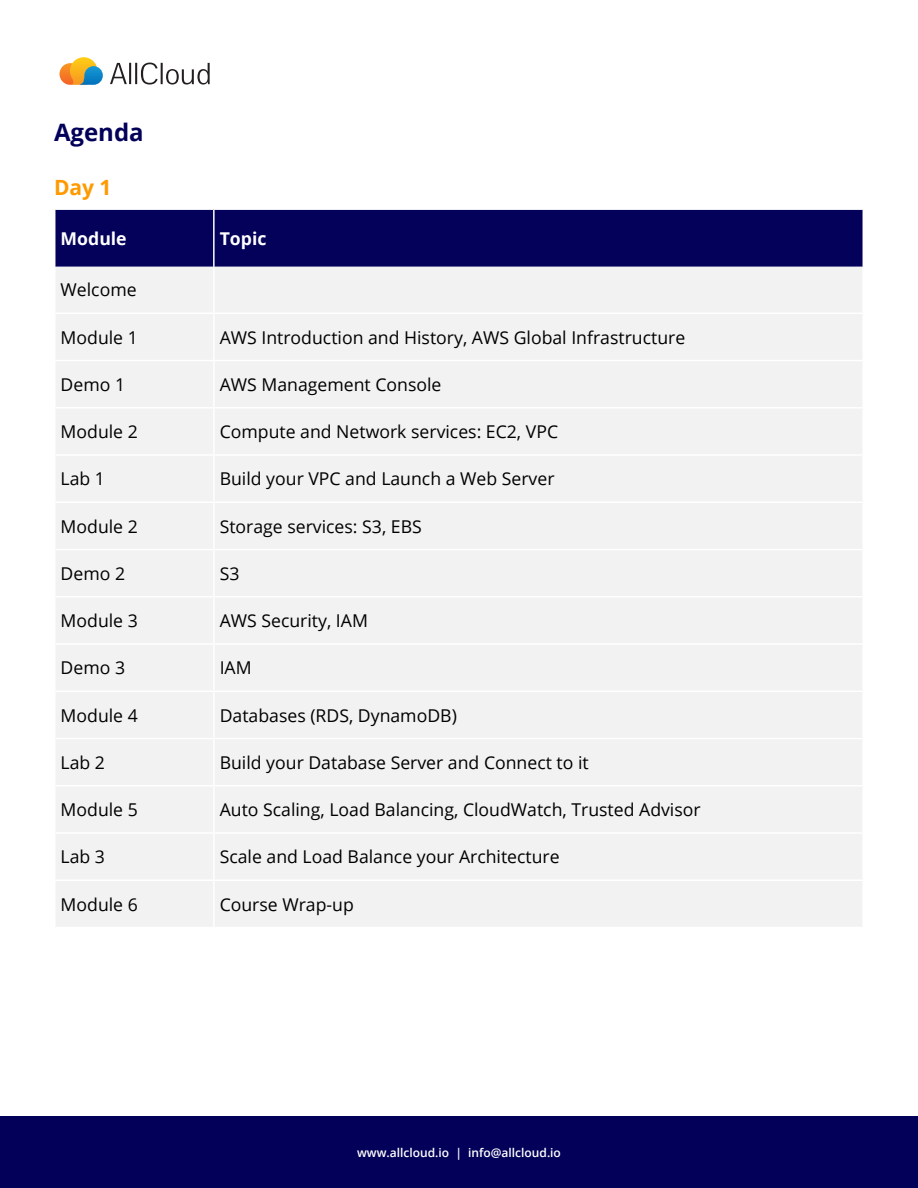
<style>
.page{position:relative;width:918px;height:1188px;background:#fff}
.page>*{position:absolute;margin:0;border:0;box-sizing:border-box;transform-origin:0 0}
.t1{font:700 24px "Open Sans";color:#030059}
.t2{font:700 21px "Open Sans";color:#f90}
.t3{font:17.7px "Open Sans";color:#000}
.t4{font:700 17.7px "Open Sans";color:#fff}
.t5{font:600 12px "Open Sans";color:#fff}
</style>
<div class="page">
<svg style="left:59px;top:57px;width:44px;height:28px"></svg>
<svg style="left:110px;top:63px;width:17px;height:21px"></svg>
<hr style="left:129px;top:63px;width:2px;height:21px;background:#231f20">
<hr style="left:135px;top:63px;width:2px;height:21px;background:#231f20">
<svg style="left:141px;top:63px;width:17px;height:22px"></svg>
<hr style="left:161px;top:63px;width:2px;height:21px;background:#231f20">
<svg style="left:166px;top:63px;width:44px;height:22px"></svg>
<div style="left:0;top:1116px;width:918px;height:72px;background:#030059"></div>
<div style="left:55px;top:210px;width:808px;height:57px;background:#03015a"></div>
<div style="left:56px;top:267px;width:806px;height:660px;background:#f2f2f2"></div>
<hr style="left:213px;top:210px;width:2px;height:57px;background:#fff">
<hr style="left:213px;top:267px;width:2px;height:46px;background:#fff">
<hr style="left:54px;top:313px;width:160px;height:1px;background:#fff">
<hr style="left:214px;top:313px;width:650px;height:1px;background:#fff">
<hr style="left:213px;top:314px;width:2px;height:46px;background:#fff">
<hr style="left:54px;top:360px;width:160px;height:1px;background:#fff">
<hr style="left:214px;top:360px;width:650px;height:1px;background:#fff">
<hr style="left:213px;top:361px;width:2px;height:46px;background:#fff">
<hr style="left:54px;top:407px;width:160px;height:2px;background:#fff">
<hr style="left:214px;top:407px;width:650px;height:2px;background:#fff">
<hr style="left:213px;top:409px;width:2px;height:45px;background:#fff">
<hr style="left:54px;top:454px;width:160px;height:2px;background:#fff">
<hr style="left:214px;top:454px;width:650px;height:2px;background:#fff">
<hr style="left:213px;top:456px;width:2px;height:46px;background:#fff">
<hr style="left:54px;top:502px;width:160px;height:1px;background:#fff">
<hr style="left:214px;top:502px;width:650px;height:1px;background:#fff">
<hr style="left:213px;top:503px;width:2px;height:46px;background:#fff">
<hr style="left:54px;top:549px;width:160px;height:1px;background:#fff">
<hr style="left:214px;top:549px;width:650px;height:1px;background:#fff">
<hr style="left:213px;top:550px;width:2px;height:46px;background:#fff">
<hr style="left:54px;top:596px;width:160px;height:2px;background:#fff">
<hr style="left:214px;top:596px;width:650px;height:2px;background:#fff">
<hr style="left:213px;top:598px;width:2px;height:45px;background:#fff">
<hr style="left:54px;top:643px;width:160px;height:2px;background:#fff">
<hr style="left:214px;top:643px;width:650px;height:2px;background:#fff">
<hr style="left:213px;top:645px;width:2px;height:46px;background:#fff">
<hr style="left:54px;top:691px;width:160px;height:1px;background:#fff">
<hr style="left:214px;top:691px;width:650px;height:1px;background:#fff">
<hr style="left:213px;top:692px;width:2px;height:46px;background:#fff">
<hr style="left:54px;top:738px;width:160px;height:1px;background:#fff">
<hr style="left:214px;top:738px;width:650px;height:1px;background:#fff">
<hr style="left:213px;top:739px;width:2px;height:46px;background:#fff">
<hr style="left:54px;top:785px;width:160px;height:2px;background:#fff">
<hr style="left:214px;top:785px;width:650px;height:2px;background:#fff">
<hr style="left:213px;top:787px;width:2px;height:45px;background:#fff">
<hr style="left:54px;top:832px;width:160px;height:2px;background:#fff">
<hr style="left:214px;top:832px;width:650px;height:2px;background:#fff">
<hr style="left:213px;top:834px;width:2px;height:46px;background:#fff">
<hr style="left:54px;top:880px;width:160px;height:1px;background:#fff">
<hr style="left:214px;top:880px;width:650px;height:1px;background:#fff">
<hr style="left:213px;top:881px;width:2px;height:46px;background:#fff">
<h1 class="t1" style="left:54px;top:116px;width:91px">Agenda</h1>
<p class="t2" style="left:54px;top:172px;width:59px">Day 1</p>
<p class="t4" style="left:61px;top:226px;width:68px">Module</p>
<p class="t4" style="left:220px;top:226px;width:48px">Topic</p>
<p class="t3" style="left:61px;top:278px;width:78px">Welcome</p>
<p class="t3" style="left:61px;top:325px;width:79px">Module 1</p>
<p class="t3" style="left:220px;top:325px;width:467px">AWS Introduction and History, AWS Global Infrastructure</p>
<p class="t3" style="left:61px;top:372px;width:66px">Demo 1</p>
<p class="t3" style="left:220px;top:372px;width:223px">AWS Management Console</p>
<p class="t3" style="left:61px;top:420px;width:79px">Module 2</p>
<p class="t3" style="left:220px;top:420px;width:340px">Compute and Network services: EC2, VPC</p>
<p class="t3" style="left:61px;top:467px;width:46px">Lab 1</p>
<p class="t3" style="left:220px;top:467px;width:336px">Build your VPC and Launch a Web Server</p>
<p class="t3" style="left:61px;top:514px;width:79px">Module 2</p>
<p class="t3" style="left:220px;top:514px;width:204px">Storage services: S3, EBS</p>
<p class="t3" style="left:61px;top:561px;width:66px">Demo 2</p>
<p class="t3" style="left:220px;top:561px;width:21px">S3</p>
<p class="t3" style="left:61px;top:609px;width:79px">Module 3</p>
<p class="t3" style="left:220px;top:609px;width:150px">AWS Security, IAM</p>
<p class="t3" style="left:61px;top:656px;width:66px">Demo 3</p>
<p class="t3" style="left:220px;top:656px;width:34px">IAM</p>
<p class="t3" style="left:61px;top:703px;width:79px">Module 4</p>
<p class="t3" style="left:220px;top:703px;width:239px">Databases (RDS, DynamoDB)</p>
<p class="t3" style="left:61px;top:750px;width:46px">Lab 2</p>
<p class="t3" style="left:220px;top:750px;width:371px">Build your Database Server and Connect to it</p>
<p class="t3" style="left:61px;top:798px;width:79px">Module 5</p>
<p class="t3" style="left:220px;top:798px;width:483px">Auto Scaling, Load Balancing, CloudWatch, Trusted Advisor</p>
<p class="t3" style="left:61px;top:845px;width:46px">Lab 3</p>
<p class="t3" style="left:220px;top:845px;width:342px">Scale and Load Balance your Architecture</p>
<p class="t3" style="left:61px;top:892px;width:79px">Module 6</p>
<p class="t3" style="left:220px;top:892px;width:136px">Course Wrap-up</p>
<p class="t5" style="left:357px;top:1144px;width:205px">www.allcloud.io | info@allcloud.io</p>
</div>
